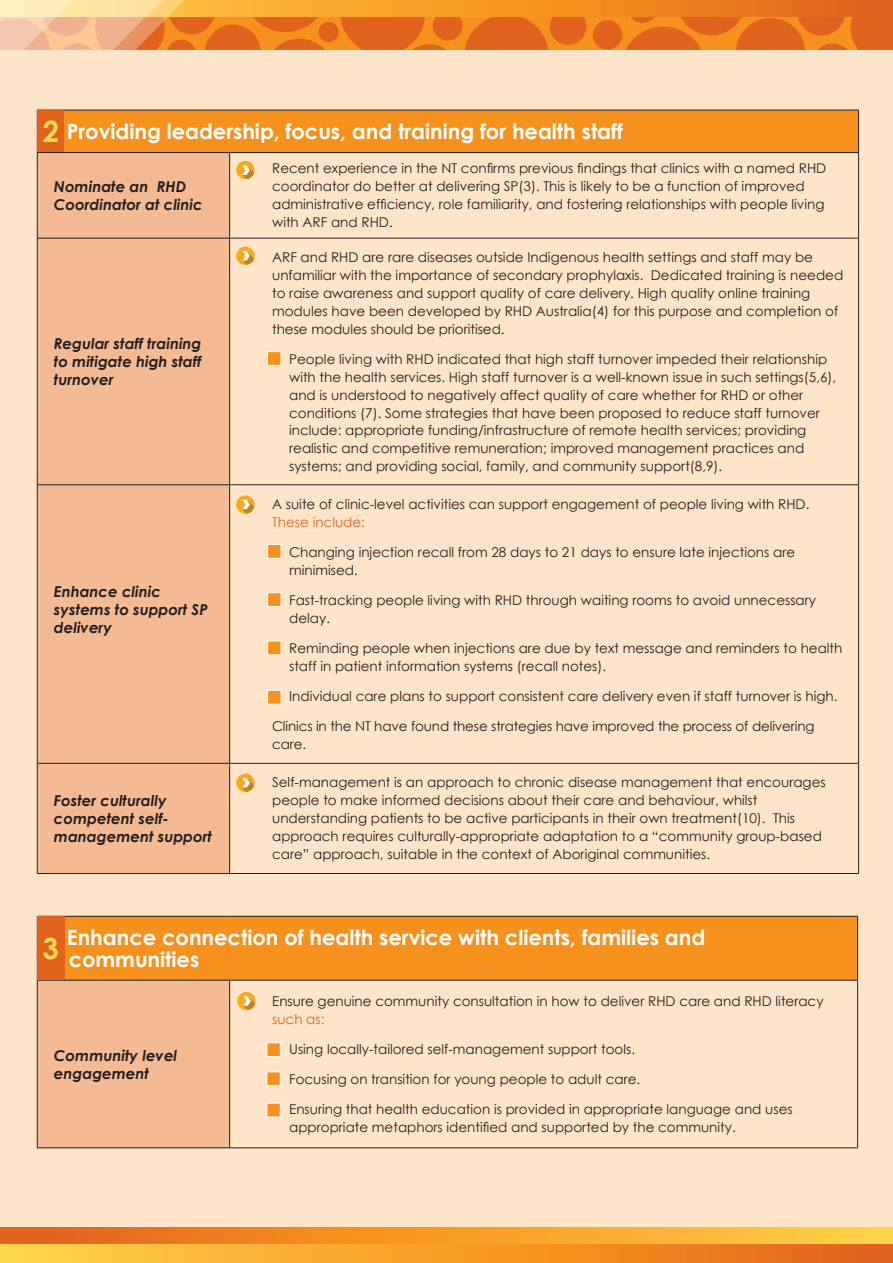
<style>
.page{position:relative;width:893px;height:1263px;background:#fff}
.page>*{position:absolute;margin:0;border:0;box-sizing:border-box;transform-origin:0 0}
.t1{font:700 29.25px "Century Gothic";color:#ffdc4e}
.t2{font:700 21px/22.6px "Century Gothic";color:#fff}
.t3{font:italic 700 15px/18px "Century Gothic";color:#231f20}
.t4{font:13.5px/18px "Century Gothic";color:#231f20}
.s1{font-family:"Arial"}
.s2{color:#e1631e}
</style>
<div class="page">
<div style="left:319px;top:22px;width:20px;height:20px;background:#e1631e;border-radius:50%"></div>
<svg style="left:340px;top:17px;width:553px;height:34px;background:#e77423"></svg>
<svg style="left:334px;top:0;width:559px;height:17px;background:#f08721"></svg>
<div style="left:0;top:1242px;width:893px;height:21px;background:linear-gradient(to right,#ffd645,#e66313)"></div>
<div style="left:0;top:1227px;width:893px;height:17px;background:linear-gradient(to right,#e56114,#ffd343)"></div>
<div style="left:0;top:51px;width:893px;height:1176px;background:#fee5ca"></div>
<div style="left:37px;top:110px;width:822px;height:43px;background:#f6911e"></div>
<div style="left:38px;top:179px;width:191px;height:694px;background:#f3ba94"></div>
<hr style="left:230px;top:110px;width:629px;height:1px;background:#231f20">
<hr style="left:858px;top:110px;width:1px;height:42px;background:#231f20">
<hr style="left:230px;top:152px;width:629px;height:1px;background:#231f20">
<hr style="left:858px;top:153px;width:1px;height:85px;background:#231f20">
<hr style="left:230px;top:238px;width:629px;height:1px;background:#231f20">
<hr style="left:858px;top:238px;width:1px;height:246px;background:#231f20">
<hr style="left:230px;top:484px;width:629px;height:1px;background:#231f20">
<hr style="left:858px;top:485px;width:1px;height:278px;background:#231f20">
<hr style="left:230px;top:763px;width:629px;height:1px;background:#231f20">
<hr style="left:858px;top:764px;width:1px;height:109px;background:#231f20">
<hr style="left:230px;top:873px;width:629px;height:1px;background:#231f20">
<hr style="left:37px;top:153px;width:1px;height:85px;background:#231f20">
<hr style="left:229px;top:153px;width:1px;height:85px;background:#231f20">
<hr style="left:37px;top:238px;width:1px;height:246px;background:#231f20">
<hr style="left:37px;top:485px;width:1px;height:278px;background:#231f20">
<hr style="left:37px;top:764px;width:1px;height:109px;background:#231f20">
<hr style="left:37px;top:238px;width:193px;height:1px;background:#231f20">
<hr style="left:229px;top:238px;width:1px;height:246px;background:#231f20">
<hr style="left:229px;top:485px;width:1px;height:278px;background:#231f20">
<hr style="left:229px;top:764px;width:1px;height:109px;background:#231f20">
<hr style="left:37px;top:484px;width:193px;height:1px;background:#231f20">
<hr style="left:37px;top:763px;width:193px;height:1px;background:#231f20">
<hr style="left:37px;top:873px;width:193px;height:1px;background:#231f20">
<div style="left:37px;top:916px;width:821px;height:64px;background:#f6911e"></div>
<div style="left:37px;top:980px;width:193px;height:168px;background:#f3ba94"></div>
<hr style="left:37px;top:916px;width:193px;height:1px;background:#231f20">
<hr style="left:37px;top:917px;width:1px;height:63px;background:#231f20">
<hr style="left:230px;top:916px;width:628px;height:1px;background:#231f20">
<hr style="left:857px;top:917px;width:1px;height:63px;background:#231f20">
<hr style="left:230px;top:980px;width:628px;height:1px;background:#231f20">
<hr style="left:857px;top:980px;width:1px;height:167px;background:#231f20">
<hr style="left:230px;top:1147px;width:628px;height:1px;background:#231f20">
<hr style="left:37px;top:980px;width:1px;height:167px;background:#231f20">
<hr style="left:37px;top:980px;width:193px;height:1px;background:#231f20">
<hr style="left:229px;top:980px;width:1px;height:167px;background:#231f20">
<hr style="left:37px;top:1147px;width:193px;height:1px;background:#231f20">
<svg style="left:0;top:0;width:334px;height:179px"></svg>
<div style="left:236px;top:247px;width:19px;height:18px;background:#f9a91b;border-radius:50%"></div>
<svg style="left:242px;top:251px;width:12px;height:14px"></svg>
<svg style="left:236px;top:495px;width:19px;height:19px"></svg>
<svg style="left:242px;top:500px;width:12px;height:14px"></svg>
<div style="left:267px;top:351px;width:14px;height:15px;background:#f6911e;border:1px solid #fff"></div>
<div style="left:267px;top:544px;width:14px;height:15px;background:#f6911e;border:1px solid #fff"></div>
<div style="left:267px;top:592px;width:14px;height:15px;background:#f6911e;border:1px solid #fff"></div>
<div style="left:267px;top:641px;width:14px;height:14px;background:#f6911e;border:1px solid #fff"></div>
<div style="left:267px;top:690px;width:14px;height:14px;background:#f6911e;border:1px solid #fff"></div>
<div style="left:237px;top:992px;width:19px;height:18px;background:#f9a91b;border-radius:50%"></div>
<svg style="left:243px;top:996px;width:12px;height:14px"></svg>
<div style="left:38px;top:110px;width:26px;height:42px;background:#e1631e"></div>
<div style="left:38px;top:916px;width:27px;height:64px;background:#e1631e"></div>
<div style="left:266px;top:1042px;width:15px;height:15px;background:#f6911e;border:1px solid #fff"></div>
<div style="left:266px;top:1071px;width:15px;height:15px;background:#f6911e;border:1px solid #fff"></div>
<div style="left:266px;top:1103px;width:15px;height:14px;background:#f6911e;border:1px solid #fff"></div>
<div style="left:236px;top:774px;width:19px;height:18px;background:#f9a91b;border-radius:50%"></div>
<svg style="left:242px;top:778px;width:12px;height:14px"></svg>
<h1 class="t1" style="left:43px;top:109px;width:18px">2</h1>
<h2 class="t2" style="left:43px;top:119px;width:581px">2. Providing leadership, focus, and training for health staff</h2>
<p class="t3" style="left:54px;top:177px;width:150px">Nominate an RHD<br>Coordinator at clinic</p>
<p class="t4" style="left:272px;top:159px;width:556px;text-indent:-27px"><span class="s1">•</span> Recent experience in the NT confirms previous findings that clinics with a named RHD coordinator do better at delivering SP(3). This is likely to be a function of improved administrative efficiency, role familiarity, and fostering relationships with people living with ARF and RHD.</p>
<p class="t3" style="left:54px;top:334px;width:149px;text-align:justify">Regular staff training to mitigate high staff turnover</p>
<p class="t3" style="left:54px;top:581px;width:155px">Enhance clinic systems to support SP delivery</p>
<p class="t3" style="left:54px;top:791px;width:160px">Foster culturally competent self&shy;management support</p>
<p class="t4" style="left:272px;top:247px;width:573px;text-indent:-27px"><span class="s1">•</span> ARF and RHD are rare diseases outside Indigenous health settings and staff may be unfamiliar with the importance of secondary prophylaxis. Dedicated training is needed to raise awareness and support quality of care delivery. High quality online training modules have been developed by RHD Australia(4) for this purpose and completion of these modules should be prioritised.</p>
<p class="t4" style="left:289px;top:349px;width:549px;text-indent:-21px">➢ People living with RHD indicated that high staff turnover impeded their relationship with the health services. High staff turnover is a well-known issue in such settings(5,6), and is understood to negatively affect quality of care whether for RHD or other conditions (7). Some strategies that have been proposed to reduce staff turnover include: appropriate funding/infrastructure of remote health services; providing realistic and competitive remuneration; improved management practices and systems; and providing social, family, and community support(8,9).</p>
<p class="t4" style="left:272px;top:495px;width:539px;text-indent:-27px"><span class="s1">•</span> A suite of clinic-level activities can support engagement of people living with RHD.<br><span class="s2">These include:</span></p>
<p class="t4" style="left:289px;top:543px;width:507px;text-indent:-21px">➢ Changing injection recall from 28 days to 21 days to ensure late injections are minimised.</p>
<p class="t4" style="left:289px;top:591px;width:528px;text-indent:-21px">➢ Fast-tracking people living with RHD through waiting rooms to avoid unnecessary delay.</p>
<p class="t4" style="left:289px;top:639px;width:555px;text-indent:-21px">➢ Reminding people when injections are due by text message and reminders to health staff in patient information systems (recall notes).</p>
<p class="t4" style="left:268px;top:687px;width:571px">➢ Individual care plans to support consistent care delivery even if staff turnover is high.</p>
<p class="t4" style="left:272px;top:717px;width:544px">Clinics in the NT have found these strategies have improved the process of delivering care.</p>
<p class="t4" style="left:272px;top:773px;width:555px;text-indent:-27px"><span class="s1">•</span> Self-management is an approach to chronic disease management that encourages people to make informed decisions about their care and behaviour, whilst understanding patients to be active participants in their own treatment(10). This approach requires culturally-appropriate adaptation to a “community group-based care” approach, suitable in the context of Aboriginal communities.</p>
<h2 class="t2" style="left:43px;top:925px;width:663px">3. Enhance connection of health service with clients, families and cf communities</h2>
<h1 class="t1" style="left:43px;top:926px;width:18px">3</h1>
<p class="t3" style="left:54px;top:1045px;width:125px">Community level engagement</p>
<p class="t4" style="left:272px;top:992px;width:553px;text-indent:-27px"><span class="s1">•</span> Ensure genuine community consultation in how to deliver RHD care and RHD literacy <span class="s2">such as:</span></p>
<p class="t4" style="left:268px;top:1040px;width:369px">➢ Using locally-tailored self-management support tools.</p>
<p class="t4" style="left:268px;top:1070px;width:374px">➢ Focusing on transition for young people to adult care.</p>
<p class="t4" style="left:289px;top:1100px;width:505px;text-indent:-21px">➢ Ensuring that health education is provided in appropriate language and uses appropriate metaphors identified and supported by the community.</p>
</div>
